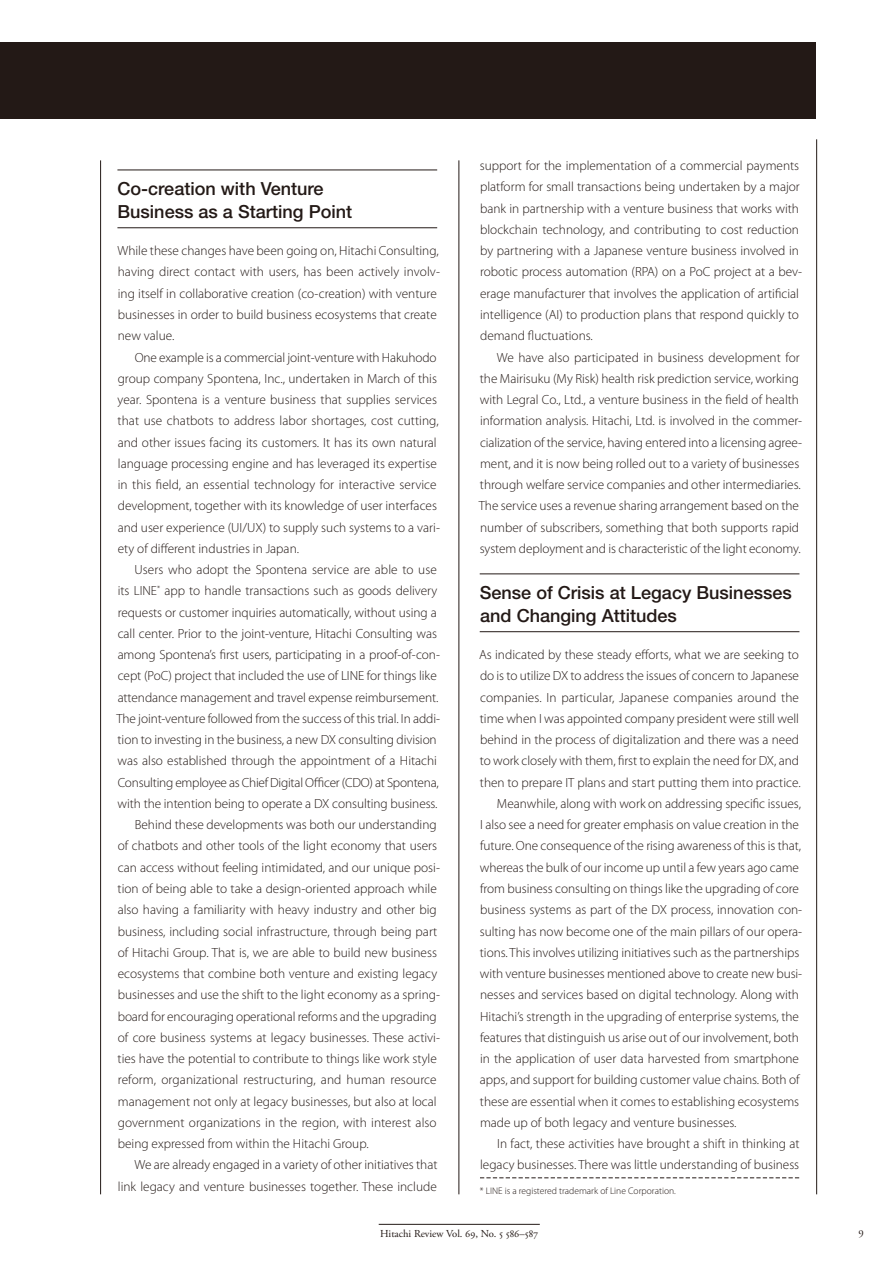
<style>
.page{position:relative;width:893px;height:1263px;background:#fff}
.page>*{position:absolute;margin:0;border:0;box-sizing:border-box;transform-origin:0 0}
.t1{font:500 18px/23.4px "Helvetica Neue LT Std";color:#231916}
.t2{font:300 13.35px/21.3px "Myriad Pro";color:#231916}
.t3{font:10.65px "Adobe Garamond Pro";color:#231916}
.t4{font:300 9.6px "Myriad Pro";color:#231916}
.s1{color:#fff}
</style>
<div class="page">
<hr style="left:379px;top:1224px;width:161px;height:1px;background:#231916">
<hr style="left:816px;top:139px;width:1px;height:1055px;background:#231916">
<div style="left:0;top:43px;width:815px;height:76px;background:#231916"></div>
<hr style="left:100px;top:160px;width:1px;height:1034px;background:#231916">
<hr style="left:459px;top:160px;width:1px;height:1034px;background:#231916">
<hr style="left:117px;top:170px;width:320px;height:1px;background:#231916">
<hr style="left:117px;top:228px;width:320px;height:1px;background:#231916">
<hr style="left:480px;top:574px;width:319px;height:1px;background:#231916">
<hr style="left:480px;top:631px;width:319px;height:1px;background:#231916">
<svg style="left:480px;top:1178px;width:319px;height:1px"></svg>
<h1 class="t1" style="left:117px;top:178px;width:236px">Co-creation with Venture<br>Business as a Starting Point</h1>
<p class="t2" style="left:117px;top:241px;width:324px">While these changes have been going on, Hitachi Consulting, having direct contact with users, has been actively involv&shy;ing itself in collaborative creation (co-creation) with venture businesses in order to build business ecosystems that create new value.</p>
<p class="t2" style="left:118px;top:348px;width:324px;text-indent:17px">One example is a commercial joint-venture with Hakuhodo group company Spontena, Inc., undertaken in March of this year. Spontena is a venture business that supplies services that use chatbots to address labor shortages, cost cutting, and other issues facing its customers. It has its own natural language processing engine and has leveraged its expertise in this field, an essential technology for interactive service development, together with its knowledge of user interfaces and user experience (UI/UX) to supply such systems to a vari&shy;ety of different industries in Japan.</p>
<p class="t2" style="left:135px;top:560px;width:304px">Users who adopt the Spontena service are able to use</p>
<p class="t2" style="left:118px;top:581px;width:321px">its LINE<sup>*</sup> app to handle transactions such as goods delivery</p>
<p class="t2" style="left:118px;top:603px;width:320px">requests or customer inquiries automatically, without using a</p>
<p class="t2" style="left:118px;top:624px;width:321px">call center. Prior to the joint-venture, Hitachi Consulting was</p>
<p class="t2" style="left:118px;top:645px;width:324px">among Spontena’s first users, participating in a proof-of-con-</p>
<p class="t2" style="left:118px;top:666px;width:320px">cept (PoC) project that included the use of LINE for things like</p>
<p class="t2" style="left:118px;top:688px;width:322px">attendance management and travel expense reimbursement.</p>
<p class="t2" style="left:117px;top:709px;width:325px">The joint-venture followed from the success of this trial. In addi-</p>
<p class="t2" style="left:118px;top:730px;width:321px">tion to investing in the business, a new DX consulting division</p>
<p class="t2" style="left:118px;top:751px;width:321px">was also established through the appointment of a Hitachi</p>
<p class="t2" style="left:118px;top:773px;width:323px">Consulting employee as Chief Digital Officer (CDO) at Spontena,</p>
<p class="t2" style="left:118px;top:794px;width:322px">with the intention being to operate a DX consulting business.</p>
<p class="t2" style="left:135px;top:815px;width:303px">Behind these developments was both our understanding</p>
<p class="t2" style="left:118px;top:836px;width:321px">of chatbots and other tools of the light economy that users</p>
<p class="t2" style="left:118px;top:858px;width:324px">can access without feeling intimidated, and our unique posi-</p>
<p class="t2" style="left:118px;top:879px;width:321px">tion of being able to take a design-oriented approach while</p>
<p class="t2" style="left:118px;top:900px;width:321px">also having a familiarity with heavy industry and other big</p>
<p class="t2" style="left:118px;top:922px;width:321px">business, including social infrastructure, through being part</p>
<p class="t2" style="left:118px;top:943px;width:321px">of Hitachi Group. That is, we are able to build new business</p>
<p class="t2" style="left:118px;top:964px;width:321px">ecosystems that combine both venture and existing legacy</p>
<p class="t2" style="left:118px;top:985px;width:324px">businesses and use the shift to the light economy as a spring-</p>
<p class="t2" style="left:118px;top:1007px;width:320px">board for encouraging operational reforms and the upgrading</p>
<p class="t2" style="left:118px;top:1028px;width:324px">of core business systems at legacy businesses. These activi-</p>
<p class="t2" style="left:118px;top:1049px;width:321px">ties have the potential to contribute to things like work style</p>
<p class="t2" style="left:118px;top:1070px;width:320px">reform, organizational restructuring, and human resource</p>
<p class="t2" style="left:118px;top:1092px;width:320px">management not only at legacy businesses, but also at local</p>
<p class="t2" style="left:118px;top:1113px;width:320px">government organizations in the region, with interest also</p>
<p class="t2" style="left:118px;top:1134px;width:252px">being expressed from within the Hitachi Group.</p>
<p class="t2" style="left:134px;top:1155px;width:304px">We are already engaged in a variety of other initiatives that</p>
<p class="t2" style="left:118px;top:1177px;width:320px">link legacy and venture businesses together. These include</p>
<p class="t2" style="left:480px;top:156px;width:324px">support for the implementation of a commercial payments platform for small transactions being undertaken by a major bank in partnership with a venture business that works with blockchain technology, and contributing to cost reduction by partnering with a Japanese venture business involved in robotic process automation (RPA) on a PoC project at a bev&shy;erage manufacturer that involves the application of artificial intelligence (AI) to production plans that respond quickly to demand fluctuations.</p>
<p class="t2" style="left:479px;top:348px;width:325px;text-indent:18px">We have also participated in business development for the Mairisuku (My Risk) health risk prediction service, working with Legral Co., Ltd., a venture business in the field of health information analysis. Hitachi, Ltd. is involved in the commer&shy;cialization of the service, having entered into a licensing agree&shy;ment, and it is now being rolled out to a variety of businesses through welfare service companies and other intermediaries.<br>The service uses a revenue sharing arrangement based on the number of subscribers, something that both supports rapid system deployment and is characteristic of the light economy.</p>
<h1 class="t1" style="left:480px;top:582px;width:314px">Sense of Crisis at Legacy Businesses and Changing Attitudes</h1>
<p class="t2" style="left:479px;top:645px;width:321px">As indicated by these steady efforts, what we are seeking to</p>
<p class="t2" style="left:480px;top:666px;width:320px">do is to utilize DX to address the issues of concern to Japanese</p>
<p class="t2" style="left:480px;top:688px;width:320px">companies. In particular, Japanese companies around the</p>
<p class="t2" style="left:480px;top:709px;width:321px">time when I was appointed company president were still well</p>
<p class="t2" style="left:480px;top:730px;width:320px">behind in the process of digitalization and there was a need</p>
<p class="t2" style="left:480px;top:751px;width:321px">to work closely with them, first to explain the need for DX, and</p>
<p class="t2" style="left:480px;top:773px;width:322px">then to prepare IT plans and start putting them into practice.</p>
<p class="t2" style="left:497px;top:794px;width:306px">Meanwhile, along with work on addressing specific issues,</p>
<p class="t2" style="left:480px;top:815px;width:320px">I also see a need for greater emphasis on value creation in the</p>
<p class="t2" style="left:480px;top:836px;width:322px">future. One consequence of the rising awareness of this is that,</p>
<p class="t2" style="left:480px;top:858px;width:321px">whereas the bulk of our income up until a few years ago came</p>
<p class="t2" style="left:480px;top:879px;width:320px">from business consulting on things like the upgrading of core</p>
<p class="t2" style="left:480px;top:900px;width:324px">business systems as part of the DX process, innovation con-</p>
<p class="t2" style="left:480px;top:922px;width:324px">sulting has now become one of the main pillars of our opera-</p>
<p class="t2" style="left:480px;top:943px;width:321px">tions. This involves utilizing initiatives such as the partnerships</p>
<p class="t2" style="left:480px;top:964px;width:324px">with venture businesses mentioned above to create new busi-</p>
<p class="t2" style="left:480px;top:985px;width:320px">nesses and services based on digital technology. Along with</p>
<p class="t2" style="left:480px;top:1007px;width:320px">Hitachi’s strength in the upgrading of enterprise systems, the</p>
<p class="t2" style="left:480px;top:1028px;width:320px">features that distinguish us arise out of our involvement, both</p>
<p class="t2" style="left:480px;top:1049px;width:320px">in the application of user data harvested from smartphone</p>
<p class="t2" style="left:480px;top:1070px;width:321px">apps, and support for building customer value chains. Both of</p>
<p class="t2" style="left:480px;top:1092px;width:321px">these are essential when it comes to establishing ecosystems</p>
<p class="t2" style="left:480px;top:1113px;width:258px">made up of both legacy and venture businesses.</p>
<p class="t2" style="left:497px;top:1134px;width:304px">In fact, these activities have brought a shift in thinking at</p>
<p class="t2" style="left:480px;top:1155px;width:321px">legacy businesses. There was little understanding of business</p>
<p class="t4" style="left:480px;top:1188px;width:197px">* LINE is a registered trademark of Line Corporation.</p>
<p class="t3" style="left:380px;top:1228px;width:160px">Hitachi Review Vol. 69, No. 5 586–587</p>
<p class="t3" style="left:858px;top:1228px;width:9px">9<span class="s1">.</span></p>
</div>
